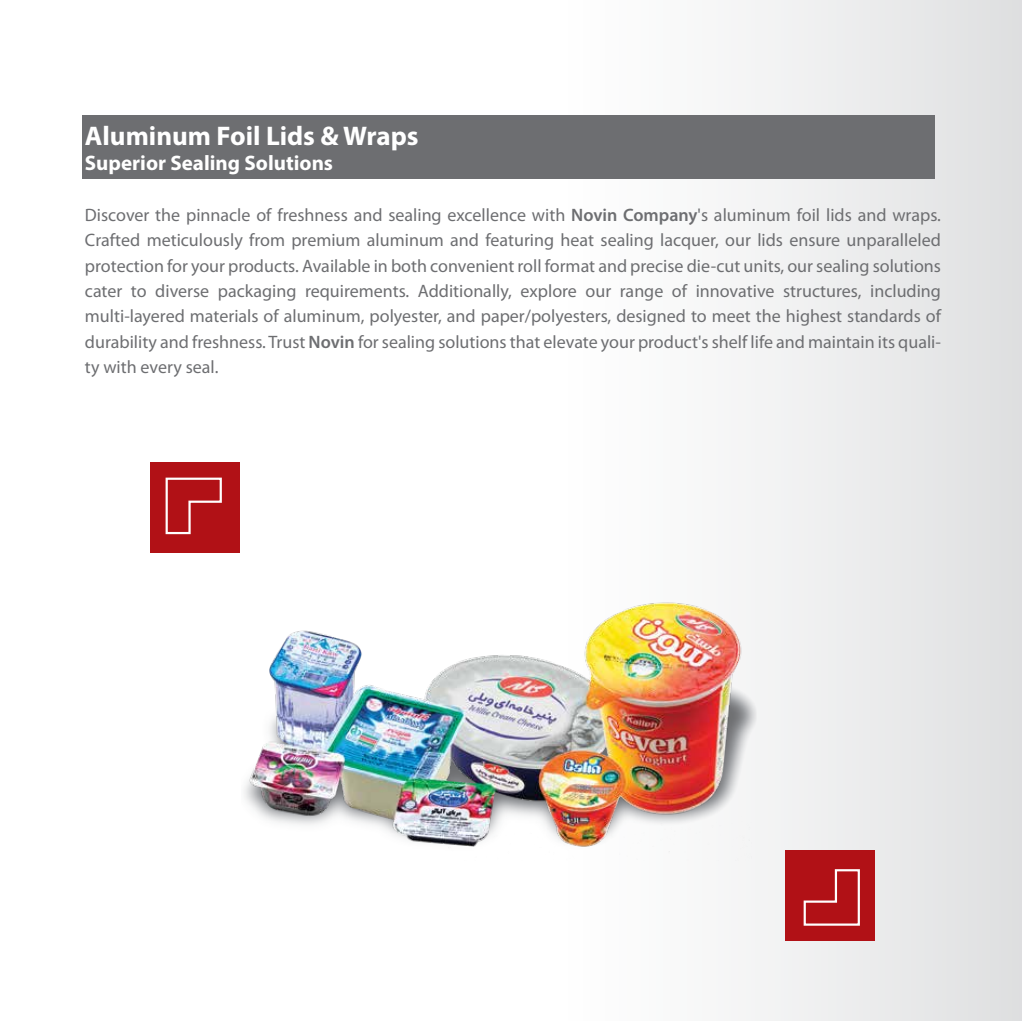
<style>
.page{position:relative;width:1022px;height:1021px;background:#fff}
.page>*{position:absolute;margin:0;border:0;box-sizing:border-box;transform-origin:0 0}
.t1{font:700 27px "Myriad Pro";color:#fff}
.t2{font:700 21px "Myriad Pro";color:#fff}
.t3{font:18px/25.3px "Myriad Pro";color:#6d6e71;text-align:justify}
.s1{font-weight:600}
</style>
<div class="page">
<div style="left:554px;top:0;width:468px;height:1020px;background:linear-gradient(to right,#fff,#e0e0e1)"></div>
<div style="left:785px;top:850px;width:89px;height:90px;background:#b11116"></div>
<svg style="left:803px;top:869px;width:57px;height:57px"></svg>
<img style="left:244px;top:584px;width:507px;height:276px">
<div style="left:150px;top:462px;width:90px;height:90px;background:#b11116"></div>
<svg style="left:165px;top:477px;width:57px;height:58px"></svg>
<div style="left:82px;top:115px;width:852px;height:64px;background:#6d6e71"></div>
<h1 class="t1" style="left:85px;top:118px;width:335px">Aluminum Foil Lids &amp; Wraps</h1>
<p class="t2" style="left:85px;top:149px;width:250px">Superior Sealing Solutions</p>
<p class="t3" style="left:85px;top:202px;width:857px">Discover the pinnacle of freshness and sealing excellence with <span class="s1">Novin Company</span>'s aluminum foil lids and wraps.<br>Crafted meticulously from premium aluminum and featuring heat sealing lacquer, our lids ensure unparalleled protection for your products. Available in both convenient roll format and precise die-cut units, our sealing solutions cater to diverse packaging requirements. Additionally, explore our range of innovative structures, including multi-layered materials of aluminum, polyester, and paper/polyesters, designed to meet the highest standards of durability and freshness. Trust <span class="s1">Novin</span> for sealing solutions that elevate your product's shelf life and maintain its quali&shy;ty with every seal.</p>
</div>
